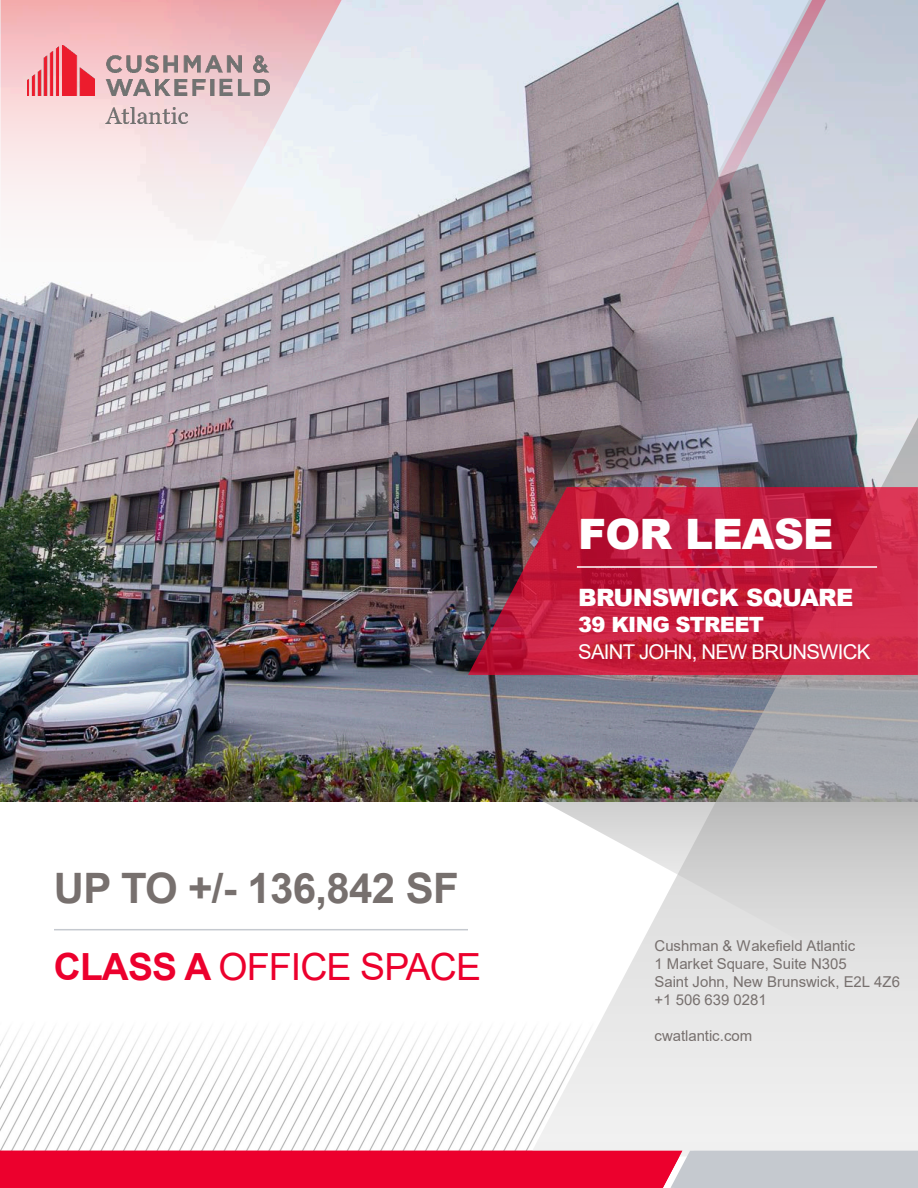
<style>
.page{position:relative;width:918px;height:1188px;background:#fff}
.page>*{position:absolute;margin:0;border:0;box-sizing:border-box;transform-origin:0 0}
.t1{font:700 42px "Arial";letter-spacing:-.015em;color:#77706e}
.t2{font:900 42px "Arial";letter-spacing:-.02em;color:#fff}
.t3{font:37.5px "Arial";letter-spacing:-.025em;color:#ec002d}
.t4{font:900 24px "Arial";letter-spacing:-.03em;color:#fff}
.t5{font:900 21px "Arial";letter-spacing:-.04em;color:#fff}
.t6{font:20.4px "Arial";letter-spacing:-.03em;color:#fff}
.t7{font:15px/18px "Arial";color:#77706e}
.s1{font-weight:700}
</style>
<div class="page">
<img style="left:0;top:0;width:387px;height:801px">
<img style="left:0;top:1029px;width:529px;height:122px">
<svg style="left:529px;top:1005px;width:389px;height:146px"></svg>
<svg style="left:545px;top:802px;width:373px;height:203px"></svg>
<svg style="left:1px;top:0;width:341px;height:270px"></svg>
<img style="left:387px;top:0;width:531px;height:802px">
<svg style="left:0;top:1151px;width:918px;height:37px;background:#e23658"></svg>
<svg style="left:468px;top:487px;width:450px;height:188px;background:#b6203f"></svg>
<hr style="left:577px;top:566px;width:300px;height:2px;background:#fff">
<hr style="left:54px;top:929px;width:414px;height:1px;background:#c5c9cf">
<svg style="left:622px;top:0;width:204px;height:361px;background:#afa9b4"></svg>
<img style="left:27px;top:45px;width:243px;height:78px">
<p class="t1" style="left:54px;top:858px;width:406px">UP TO +/- 136,842 SF</p>
<p class="t3" style="left:54px;top:941px;width:429px"><span class="s1">CLASS A</span> OFFICE SPACE</p>
<p class="t2" style="left:578px;top:504px;width:257px">FOR LEASE</p>
<p class="t4" style="left:578px;top:580px;width:277px">BRUNSWICK SQUARE</p>
<p class="t5" style="left:578px;top:610px;width:187px">39 KING STREET</p>
<p class="t6" style="left:578px;top:638px;width:294px">SAINT JOHN, NEW BRUNSWICK</p>
<p class="t7" style="left:655px;top:936px;width:202px">Cushman &amp; Wakefield Atlantic</p>
<p class="t7" style="left:655px;top:954px;width:247px">1 Market Square, Suite N305<br>Saint John, New Brunswick, E2L 4Z6 +1 506 639 0281</p>
<p class="t7" style="left:655px;top:1026px;width:99px">cwatlantic.com</p>
</div>
